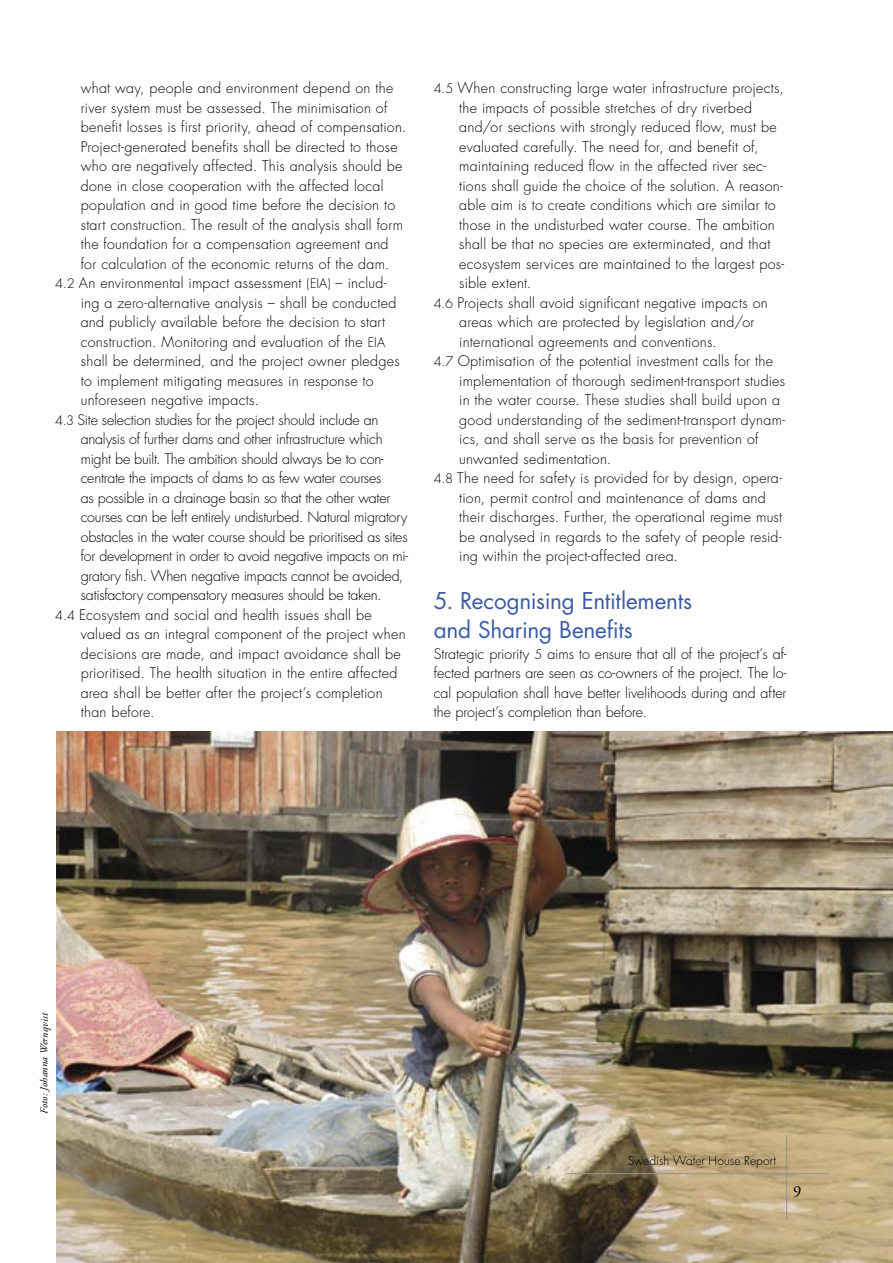
<style>
.page{position:relative;width:893px;height:1263px;background:#fff}
.page>*{position:absolute;margin:0;border:0;box-sizing:border-box;transform-origin:0 0}
.underrubrik{font:22.5px/28.5px "Futura";letter-spacing:-.01em;color:#3c5ba3}
.bulletpoint{font:300 14.25px/19.5px "Futura";letter-spacing:.015em;color:#000}
.bulletpoint-2{font:300 14.25px/19.5px "Futura";letter-spacing:-.015em;color:#000}
.brödtext{font:300 14.25px/19.5px "Futura";color:#000;text-align:justify}
.t1{font:300 12px "Futura";letter-spacing:.005em;color:#000}
.photocredit{font:italic 10.5px "Adobe Garamond";letter-spacing:.01em;color:#000}
.s1{font-size:12.75px}
</style>
<div class="page">
<img style="left:56px;top:731px;width:837px;height:532px">
<hr style="left:786px;top:1135px;width:1px;height:85px;background:#939393">
<hr style="left:566px;top:1173px;width:263px;height:1px;background:#939393">
<svg style="left:794px;top:1186px;width:7px;height:11px"></svg>
<p class="bulletpoint" style="left:81px;top:78px;width:327px">what way, people and environment depend on the river system must be assessed. The minimisation of benefit losses is first priority, ahead of compensation.<br>Project-generated benefits shall be directed to those who are negatively affected. This analysis should be done in close cooperation with the affected local population and in good time before the decision to start construction. The result of the analysis shall form the foundation for a compensation agreement and for calculation of the economic returns of the dam.</p>
<p class="bulletpoint" style="left:81px;top:273px;width:321px;text-indent:-26px"><span class="s1">4.2</span> An environmental impact assessment <span class="s1">(EIA)</span> – includ&shy;ing a zero-alternative analysis – shall be conducted and publicly available before the decision to start construction. Monitoring and evaluation of the <span class="s1">EIA </span>shall be determined, and the project owner pledges to implement mitigating measures in response to unforeseen negative impacts.</p>
<p class="bulletpoint-2" style="left:81px;top:410px;width:329px;text-indent:-26px"><span class="s1">4.3</span> Site selection studies for the project should include an analysis of further dams and other infrastructure which might be built. The ambition should always be to con&shy;centrate the impacts of dams to as few water courses<br>as possible in a drainage basin so that the other water courses can be left entirely undisturbed. Natural migratory obstacles in the water course should be prioritised as sites for development in order to avoid negative impacts on mi&shy;gratory fish. When negative impacts cannot be avoided, satisfactory compensatory measures should be taken.</p>
<p class="bulletpoint" style="left:81px;top:605px;width:326px;text-indent:-26px"><span class="s1">4.4</span> Ecosystem and social and health issues shall be valued as an integral component of the project when decisions are made, and impact avoidance shall be prioritised. The health situation in the entire affected area shall be better after the project’s completion than before.</p>
<p class="bulletpoint" style="left:459px;top:78px;width:326px;text-indent:-26px"><span class="s1">4.5</span> When constructing large water infrastructure projects, the impacts of possible stretches of dry riverbed and/or sections with strongly reduced flow, must be evaluated carefully. The need for, and benefit of, maintaining reduced flow in the affected river sec&shy;tions shall guide the choice of the solution. A reason&shy;able aim is to create conditions which are similar to those in the undisturbed water course. The ambition shall be that no species are exterminated, and that ecosystem services are maintained to the largest pos&shy;sible extent.</p>
<p class="bulletpoint" style="left:459px;top:293px;width:310px;text-indent:-26px"><span class="s1">4.6</span> Projects shall avoid significant negative impacts on areas which are protected by legislation and/or international agreements and conventions.</p>
<p class="bulletpoint" style="left:459px;top:351px;width:327px;text-indent:-26px"><span class="s1">4.7</span> Optimisation of the potential investment calls for the implementation of thorough sediment-transport studies in the water course. These studies shall build upon a good understanding of the sediment-transport dynam&shy;ics, and shall serve as the basis for prevention of unwanted sedimentation.</p>
<p class="bulletpoint" style="left:459px;top:468px;width:324px;text-indent:-26px"><span class="s1">4.8</span> The need for safety is provided for by design, opera&shy;tion, permit control and maintenance of dams and their discharges. Further, the operational regime must be analysed in regards to the safety of people resid&shy;ing within the project-affected area.</p>
<p class="underrubrik" style="left:434px;top:586px;width:260px">5. Recognising Entitlements and Sharing Benefits</p>
<p class="brödtext" style="left:434px;top:644px;width:354px">Strategic priority <span class="s1">5</span> aims to ensure that all of the project’s af&shy;fected partners are seen as co-owners of the project. The lo&shy;cal population shall have better livelihoods during and after the project’s completion than before.</p>
<p class="photocredit" style="left:39px;top:1114px;width:103px;rotate:-90deg">Foto: Johanna Wernqvist</p>
<p class="t1" style="left:628px;top:1153px;width:150px">Swedish Water House Report</p>
</div>
